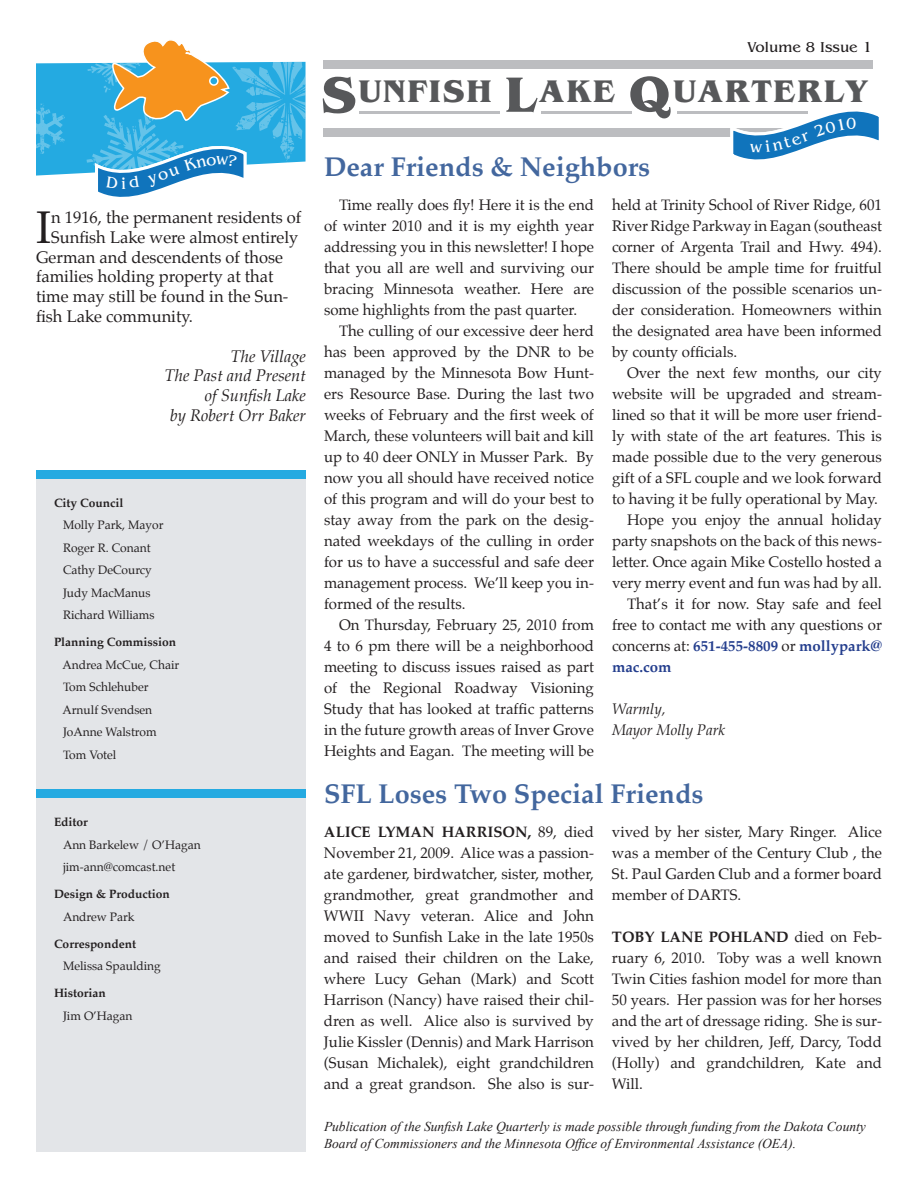
<style>
.page{position:relative;width:918px;height:1188px;background:#fff}
.page>*{position:absolute;margin:0;border:0;box-sizing:border-box;transform-origin:0 0}
.t1{font:44.85px "Palatino";color:#231f20}
.t2{font:700 32.85px "Benguiat";letter-spacing:.075em;color:#57585a}
.t3{font:700 27px "Palatino";color:#43679e}
.t4{font:16.5px "Palatino";color:#231f20}
.t5{font:italic 16.5px "Palatino";color:#231f20}
.t6{font:15px/21px "Palatino";color:#231f20;text-align:justify}
.t7{font:italic 15px "Palatino";color:#231f20}
.t8{font:15px "Benguiat";color:#231f20}
.t9{font:italic 13.5px/16.2px "Times New Roman";color:#231f20}
.t10{font:12px "Palatino";color:#231f20}
.t11{font:700 12px "Palatino";color:#231f20}
.s1{font-size:53.25px}
.s2{font-size:51.9px}
.s3{font-weight:700;color:#253f8e}
.s4{font-weight:700}
</style>
<div class="page">
<div style="left:36px;top:479px;width:270px;height:673px;background:#e3e5e8"></div>
<div style="left:36px;top:470px;width:270px;height:9px;background:#25aae1"></div>
<div style="left:36px;top:789px;width:270px;height:9px;background:#25aae1"></div>
<div style="left:324px;top:60px;width:549px;height:9px;background:#bcbdc0"></div>
<div style="left:324px;top:128px;width:547px;height:9px;background:#bcbdc0"></div>
<hr style="left:359px;top:111px;width:140px;height:3px;background:#bcbdc0">
<hr style="left:541px;top:111px;width:91px;height:3px;background:#bcbdc0">
<hr style="left:677px;top:111px;width:131px;height:3px;background:#bcbdc0">
<svg style="left:730px;top:111px;width:149px;height:49px"></svg>
<svg style="left:36px;top:40px;width:270px;height:157px"></svg>
<p class="t1" style="left:36px;top:190px;width:17px">I</p>
<p class="t4" style="left:51px;top:204px;width:252px">n 1916, the permanent residents of</p>
<p class="t4" style="left:51px;top:223px;width:249px">Sunfish Lake were almost entirely</p>
<p class="t4" style="left:36px;top:243px;width:249px">German and descendents of those</p>
<p class="t4" style="left:36px;top:263px;width:239px">families holding property at that</p>
<p class="t4" style="left:36px;top:283px;width:254px">time may still be found in the Sun-</p>
<p class="t4" style="left:36px;top:303px;width:158px">fish Lake community.</p>
<p class="t5" style="left:231px;top:343px;width:77px">The Village</p>
<p class="t5" style="left:165px;top:363px;width:143px">The Past and Present</p>
<p class="t5" style="left:205px;top:383px;width:103px">of Sunfish Lake</p>
<p class="t5" style="left:170px;top:402px;width:137px">by Robert Orr Baker</p>
<p class="t11" style="left:54px;top:493px;width:71px">City Council</p>
<p class="t10" style="left:63px;top:515px;width:102px">Molly Park, Mayor</p>
<p class="t10" style="left:63px;top:538px;width:89px">Roger R. Conant</p>
<p class="t10" style="left:63px;top:560px;width:90px">Cathy DeCourcy</p>
<p class="t10" style="left:63px;top:583px;width:89px">Judy MacManus</p>
<p class="t10" style="left:63px;top:605px;width:93px">Richard Williams</p>
<p class="t11" style="left:54px;top:632px;width:124px">Planning Commission</p>
<p class="t10" style="left:63px;top:655px;width:118px">Andrea McCue, Chair</p>
<p class="t10" style="left:63px;top:677px;width:87px">Tom Schlehuber</p>
<p class="t10" style="left:63px;top:700px;width:91px">Arnulf Svendsen</p>
<p class="t10" style="left:63px;top:722px;width:95px">JoAnne Walstrom</p>
<p class="t10" style="left:63px;top:745px;width:55px">Tom Votel</p>
<p class="t11" style="left:54px;top:812px;width:35px">Editor</p>
<p class="t10" style="left:63px;top:835px;width:139px">Ann Barkelew / O’Hagan</p>
<p class="t10" style="left:63px;top:857px;width:114px">jim-ann@comcast.net</p>
<p class="t11" style="left:54px;top:884px;width:117px">Design &amp; Production</p>
<p class="t10" style="left:63px;top:907px;width:73px">Andrew Park</p>
<p class="t11" style="left:54px;top:934px;width:83px">Correspondent</p>
<p class="t10" style="left:63px;top:956px;width:99px">Melissa Spaulding</p>
<p class="t11" style="left:54px;top:983px;width:53px">Historian</p>
<p class="t10" style="left:63px;top:1006px;width:71px">Jim O’Hagan</p>
<p class="t8" style="left:747px;top:38px;width:127px">Volume 8 Issue 1</p>
<p class="t2" style="left:321px;top:72px;width:549px"><span class="s1">S</span>UNFISH <span class="s2">L</span>AKE <span class="s2">Q</span>UARTERLY</p>
<p class="t3" style="left:324px;top:144px;width:328px">Dear Friends &amp; Neighbors</p>
<p class="t6" style="left:324px;top:194px;width:271px;text-indent:15px">Time really does fly! Here it is the end of winter 2010 and it is my eighth year addressing you in this newsletter! I hope that you all are well and surviving our bracing Minnesota weather. Here are some highlights from the past quarter.</p>
<p class="t6" style="left:324px;top:320px;width:271px;text-indent:15px">The culling of our excessive deer herd has been approved by the DNR to be managed by the Minnesota Bow Hunt&shy;ers Resource Base. During the last two weeks of February and the first week of March, these volunteers will bait and kill up to 40 deer ONLY in Musser Park. By now you all should have received notice of this program and will do your best to stay away from the park on the desig&shy;nated weekdays of the culling in order for us to have a successful and safe deer management process. We’ll keep you in&shy;formed of the results.</p>
<p class="t6" style="left:324px;top:614px;width:272px;text-indent:15px">On Thursday, February 25, 2010 from 4 to 6 pm there will be a neighborhood meeting to discuss issues raised as part of the Regional Roadway Visioning Study that has looked at traffic patterns in the future growth areas of Inver Grove Heights and Eagan. The meeting will be</p>
<p class="t6" style="left:612px;top:194px;width:272px">held at Trinity School of River Ridge, 601<br>River Ridge Parkway in Eagan (southeast corner of Argenta Trail and Hwy. 494).<br>There should be ample time for fruitful discussion of the possible scenarios un&shy;der consideration. Homeowners within the designated area have been informed by county officials.</p>
<p class="t6" style="left:612px;top:362px;width:272px;text-indent:15px">Over the next few months, our city website will be upgraded and stream&shy;lined so that it will be more user friend&shy;ly with state of the art features. This is made possible due to the very generous gift of a SFL couple and we look forward to having it be fully operational by May.</p>
<p class="t6" style="left:612px;top:509px;width:271px;text-indent:15px">Hope you enjoy the annual holiday party snapshots on the back of this news&shy;letter. Once again Mike Costello hosted a very merry event and fun was had by all.</p>
<p class="t6" style="left:612px;top:593px;width:272px;text-indent:15px">That’s it for now. Stay safe and feel free to contact me with any questions or concerns at: <span class="s3">651-455-8809</span> or <span class="s3">mollypark@ mac.com</span></p>
<p class="t7" style="left:612px;top:697px;width:55px">Warmly,</p>
<p class="t7" style="left:612px;top:718px;width:115px">Mayor Molly Park</p>
<p class="t3" style="left:324px;top:771px;width:381px">SFL Loses Two Special Friends</p>
<p class="t6" style="left:324px;top:821px;width:272px"><span class="s4">ALICE LYMAN HARRISON,</span> 89, died November 21, 2009. Alice was a passion&shy;ate gardener, birdwatcher, sister, mother, grandmother, great grandmother and WWII Navy veteran. Alice and John moved to Sunfish Lake in the late 1950s and raised their children on the Lake, where Lucy Gehan (Mark) and Scott Harrison (Nancy) have raised their chil&shy;dren as well. Alice also is survived by Julie Kissler (Dennis) and Mark Harrison (Susan Michalek), eight grandchildren and a great grandson. She also is sur-</p>
<p class="t6" style="left:612px;top:821px;width:272px">vived by her sister, Mary Ringer. Alice was a member of the Century Club , the St. Paul Garden Club and a former board member of DARTS.</p>
<p class="t6" style="left:612px;top:926px;width:272px"><span class="s4">TOBY LANE POHLAND</span> died on Feb&shy;ruary 6, 2010. Toby was a well known Twin Cities fashion model for more than 50 years. Her passion was for her horses and the art of dressage riding. She is sur&shy;vived by her children, Jeff, Darcy, Todd (Holly) and grandchildren, Kate and Will.</p>
<p class="t9" style="left:324px;top:1118px;width:543px">Publication of the Sunfish Lake Quarterly is made possible through funding from the Dakota County<br>Board of Commissioners and the Minnesota Office of Environmental Assistance (OEA).</p>
</div>
